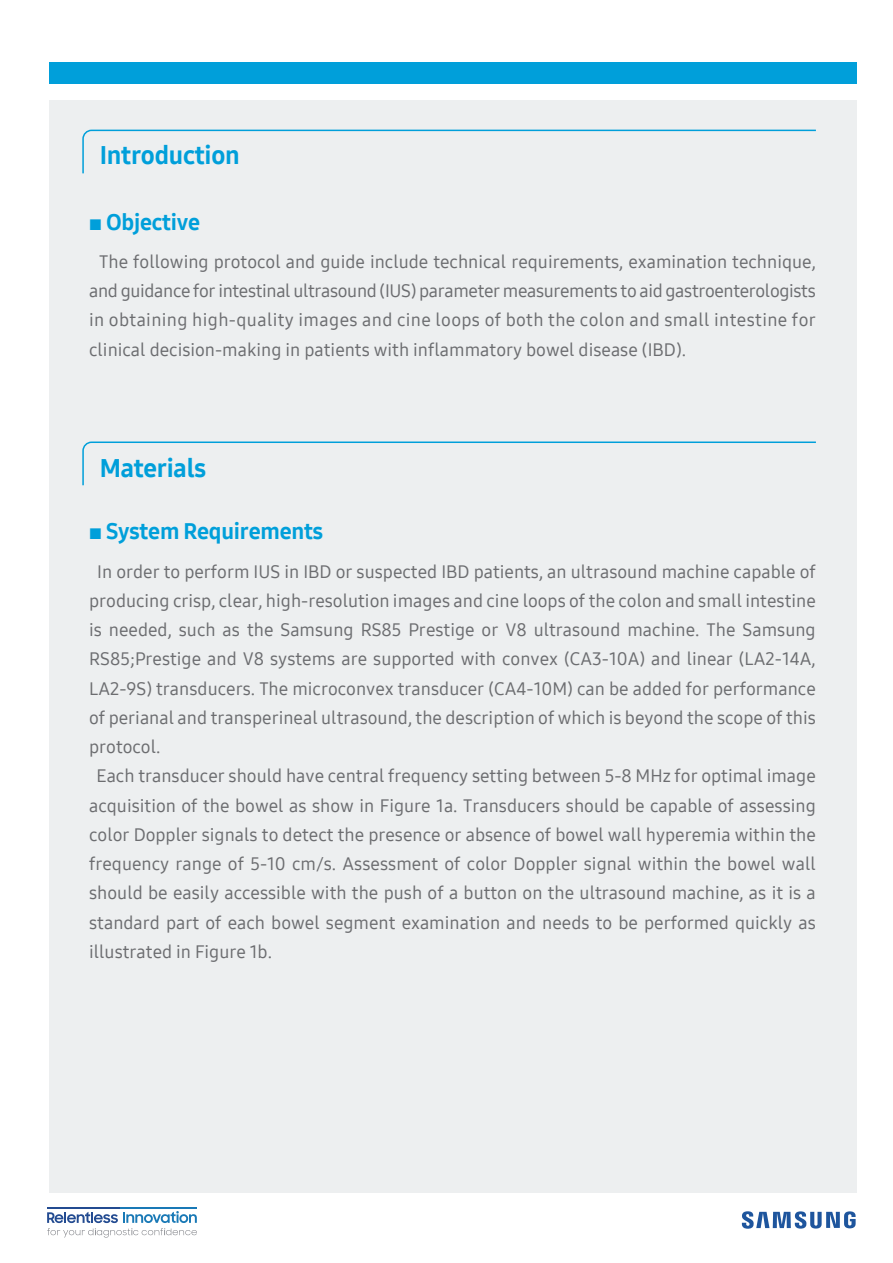
<style>
.page{position:relative;width:893px;height:1263px;background:#fff}
.page>*{position:absolute;margin:0;border:0;box-sizing:border-box;transform-origin:0 0}
.t1{font:25.5px "Samsung One 800";letter-spacing:-.01em;color:#009fda}
.t2{font:22.5px "Samsung One 800";letter-spacing:-.01em;color:#009fda}
.t3{font:18px/29.2px "Samsung One 500";color:#6c6d70;text-align:justify}
.s1{font-size:15px}
</style>
<div class="page">
<div style="left:49px;top:100px;width:808px;height:1093px;background:#edeff0"></div>
<div style="left:49px;top:62px;width:808px;height:21px;background:#009fda"></div>
<hr style="left:47px;top:1208px;width:73px;height:1px;background:#234b91">
<hr style="left:120px;top:1208px;width:77px;height:1px;background:#1979b6">
<svg style="left:47px;top:1211px;width:150px;height:26px"></svg>
<svg style="left:742px;top:1211px;width:114px;height:18px"></svg>
<svg style="left:82px;top:129px;width:734px;height:45px"></svg>
<svg style="left:82px;top:441px;width:734px;height:45px"></svg>
<h1 class="t1" style="left:100px;top:138px;width:142px">Introduction</h1>
<p class="t2" style="left:89px;top:207px;width:113px"><span class="s1">■</span> Objective</p>
<p class="t3" style="left:89px;top:247px;width:728px;text-indent:10px">The following protocol and guide include technical requirements, examination technique, and guidance for intestinal ultrasound (IUS) parameter measurements to aid gastroenterologists in obtaining high-quality images and cine loops of both the colon and small intestine for clinical decision-making in patients with inflammatory bowel disease (IBD).</p>
<h1 class="t1" style="left:100px;top:451px;width:108px">Materials</h1>
<p class="t2" style="left:89px;top:516px;width:235px"><span class="s1">■</span> System Requirements</p>
<p class="t3" style="left:97px;top:556px;width:720px">In order to perform IUS in IBD or suspected IBD patients, an ultrasound machine capable of</p>
<p class="t3" style="left:89px;top:586px;width:728px">producing crisp, clear, high-resolution images and cine loops of the colon and small intestine</p>
<p class="t3" style="left:89px;top:615px;width:728px">is needed, such as the Samsung RS85 Prestige or V8 ultrasound machine. The Samsung</p>
<p class="t3" style="left:89px;top:644px;width:728px">RS85;Prestige and V8 systems are supported with convex (CA3-10A) and linear (LA2-14A,</p>
<p class="t3" style="left:89px;top:673px;width:728px">LA2-9S) transducers. The microconvex transducer (CA4-10M) can be added for performance</p>
<p class="t3" style="left:89px;top:703px;width:728px">of perianal and transperineal ultrasound, the description of which is beyond the scope of this</p>
<p class="t3" style="left:89px;top:732px;width:73px">protocol.</p>
<p class="t3" style="left:97px;top:761px;width:721px">Each transducer should have central frequency setting between 5-8 MHz for optimal image</p>
<p class="t3" style="left:89px;top:790px;width:728px">acquisition of the bowel as show in Figure 1a. Transducers should be capable of assessing</p>
<p class="t3" style="left:89px;top:820px;width:728px">color Doppler signals to detect the presence or absence of bowel wall hyperemia within the</p>
<p class="t3" style="left:89px;top:849px;width:728px">frequency range of 5-10 cm/s. Assessment of color Doppler signal within the bowel wall</p>
<p class="t3" style="left:89px;top:878px;width:728px">should be easily accessible with the push of a button on the ultrasound machine, as it is a</p>
<p class="t3" style="left:89px;top:907px;width:728px">standard part of each bowel segment examination and needs to be performed quickly as</p>
<p class="t3" style="left:89px;top:937px;width:184px">illustrated in Figure 1b.</p>
</div>
